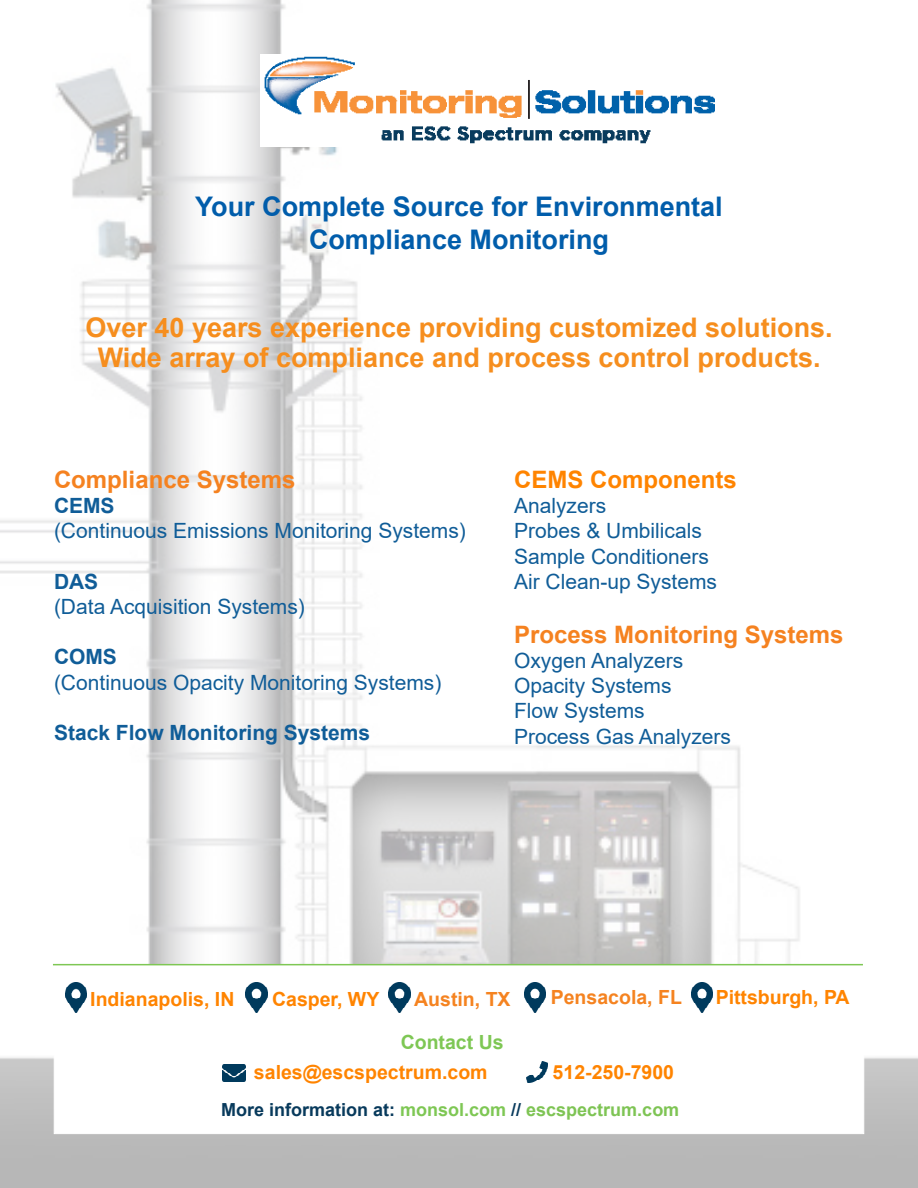
<style>
.page{position:relative;width:918px;height:1188px;background:#fff}
.page>*{position:absolute;margin:0;border:0;box-sizing:border-box;transform-origin:0 0}
.t1{font:700 27px "Arial";color:#f68e1e}
.t2{font:700 27px/32.4px "Arial";color:#015dab;text-align:center}
.t3{font:700 24px "Arial";color:#f58220}
.t4{font:700 24px "Arial";color:#ff8400}
.t5{font:21px "Arial";color:#105d98}
.t6{font:700 21px "Arial";color:#105d98}
.t7{font:700 19.5px "Arial";color:#ff8400}
.t8{font:700 19.5px "Arial";color:#f58320}
.t9{font:700 19.5px "Arial";color:#7ec754}
.t10{font:700 18px "Arial";color:#083a5c}
.s1{color:#7ec754}
.s2{color:#7ec454}
</style>
<div class="page">
<img style="left:0;top:0;width:918px;height:1188px">
<div style="left:54px;top:964px;width:810px;height:170px;background:#fff;border:1px solid #fff"></div>
<img style="left:260px;top:54px;width:455px;height:93px">
<hr style="left:53px;top:964px;width:810px;height:1px;background:#7ec754">
<img style="left:65px;top:983px;width:22px;height:30px">
<img style="left:389px;top:982px;width:21px;height:31px">
<img style="left:524px;top:982px;width:21px;height:31px">
<img style="left:246px;top:982px;width:21px;height:31px">
<img style="left:691px;top:982px;width:22px;height:31px">
<img style="left:526px;top:1062px;width:22px;height:21px">
<img style="left:223px;top:1064px;width:23px;height:18px">
<p class="t2" style="left:195px;top:191px;width:529px">Your Complete Source for Environmental<br>Compliance Monitoring</p>
<p class="t1" style="left:86px;top:309px;width:749px">Over 40 years experience providing customized solutions.</p>
<p class="t1" style="left:98px;top:339px;width:724px">Wide array of compliance and process control products.</p>
<p class="t3" style="left:54px;top:463px;width:243px">Compliance Systems</p>
<p class="t6" style="left:54px;top:491px;width:62px">CEMS</p>
<p class="t5" style="left:54px;top:517px;width:413px">(Continuous Emissions Monitoring Systems)</p>
<p class="t6" style="left:54px;top:567px;width:46px">DAS</p>
<p class="t5" style="left:54px;top:592px;width:252px">(Data Acquisition Systems)</p>
<p class="t6" style="left:54px;top:642px;width:65px">COMS</p>
<p class="t5" style="left:54px;top:668px;width:389px">(Continuous Opacity Monitoring Systems)</p>
<p class="t6" style="left:54px;top:718px;width:318px">Stack Flow Monitoring Systems</p>
<p class="t4" style="left:514px;top:463px;width:224px">CEMS Components</p>
<p class="t5" style="left:514px;top:491px;width:94px">Analyzers</p>
<p class="t5" style="left:514px;top:517px;width:189px">Probes &amp; Umbilicals</p>
<p class="t5" style="left:514px;top:542px;width:196px">Sample Conditioners</p>
<p class="t5" style="left:514px;top:567px;width:205px">Air Clean-up Systems</p>
<p class="t3" style="left:514px;top:617px;width:331px">Process Monitoring Systems</p>
<p class="t5" style="left:514px;top:646px;width:171px">Oxygen Analyzers</p>
<p class="t5" style="left:514px;top:671px;width:159px">Opacity Systems</p>
<p class="t5" style="left:514px;top:697px;width:132px">Flow Systems</p>
<p class="t5" style="left:514px;top:722px;width:219px">Process Gas Analyzers</p>
<p class="t7" style="left:90px;top:985px;width:146px">Indianapolis, IN</p>
<p class="t7" style="left:272px;top:985px;width:109px">Casper, WY</p>
<p class="t8" style="left:414px;top:985px;width:98px">Austin, TX</p>
<p class="t8" style="left:551px;top:984px;width:133px">Pensacola, FL</p>
<p class="t7" style="left:716px;top:983px;width:135px">Pittsburgh, PA</p>
<p class="t9" style="left:401px;top:1028px;width:104px">Contact Us</p>
<p class="t7" style="left:254px;top:1059px;width:235px">sales@escspectrum.com</p>
<p class="t7" style="left:553px;top:1059px;width:123px">512-250-7900</p>
<p class="t10" style="left:221px;top:1097px;width:460px">More information at: <span class="s1">monsol.com</span> // <span class="s2">escspectrum.com</span></p>
</div>
